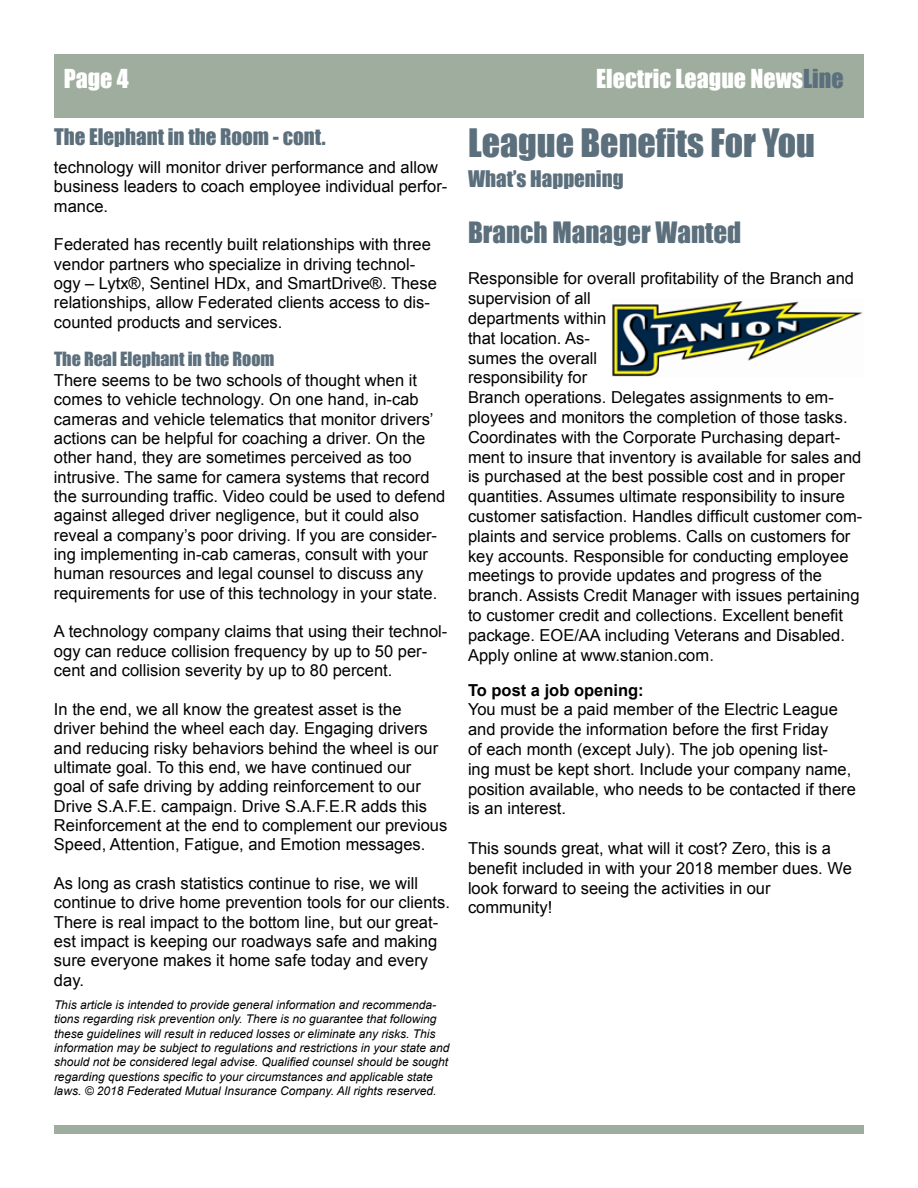
<style>
.page{position:relative;width:918px;height:1188px;background:#fff}
.page>*{position:absolute;margin:0;border:0;box-sizing:border-box;transform-origin:0 0}
.t1{font:36px "Impact";color:#5c6f7c}
.t2{font:27px "Impact";color:#5c6f7c}
.t3{font:24px "Impact";color:#fff}
.t4{font:21px "Impact";color:#5c6f7c}
.t5{font:18px "Impact";color:#5c6f7c}
.t6{font:16.5px/19.4px "Arial";color:#000}
.t7{font:700 16.5px "Arial";color:#000}
.t8{font:italic 12px/14.4px "Arial";color:#000}
.s1{color:#5c6f7c}
.s2{font-family:"Times"}
</style>
<div class="page">
<div style="left:54px;top:54px;width:810px;height:63px;background:#9fad9e"></div>
<div style="left:54px;top:1125px;width:810px;height:9px;background:#9fad9e"></div>
<img style="left:612px;top:301px;width:251px;height:76px">
<h3 class="t3" style="left:64px;top:59px;width:67px">Page 4</h3>
<h3 class="t3" style="left:596px;top:59px;width:249px">Electric League News<span class="s1">Line</span></h3>
<h1 class="t1" style="left:468px;top:115px;width:348px">League Benefits For You</h1>
<p class="t4" style="left:468px;top:162px;width:157px">What’s Happening</p>
<p class="t4" style="left:54px;top:120px;width:273px">The Elephant in the Room - cont.</p>
<p class="t6" style="left:54px;top:158px;width:395px">technology will monitor driver performance and allow business leaders to coach employee individual perfor&shy;mance.</p>
<p class="t6" style="left:54px;top:235px;width:384px">Federated has recently built relationships with three vendor partners who specialize in driving technol&shy;ogy – Lytx®, Sentinel HDx, and SmartDrive®. These relationships, allow Federated clients access to dis&shy;counted products and services.</p>
<p class="t5" style="left:54px;top:345px;width:222px">The Real Elephant in the Room</p>
<p class="t6" style="left:54px;top:371px;width:393px">There seems to be two schools of thought when it comes to vehicle technology. On one hand, in-cab cameras and vehicle telematics that monitor drivers’ actions can be helpful for coaching a driver. On the other hand, they are sometimes perceived as too intrusive. The same for camera systems that record the surrounding traffic. Video could be used to defend against alleged driver negligence, but it could also reveal a company’s poor driving. If you are consider&shy;ing implementing in-cab cameras, consult with your human resources and legal counsel to discuss any requirements for use of this technology in your state.</p>
<p class="t6" style="left:54px;top:622px;width:395px">A technology company claims that using their technol&shy;ogy can reduce collision frequency by up to 50 per&shy;cent and collision severity by up to 80 percent.</p>
<p class="t6" style="left:54px;top:700px;width:395px">In the end, we all know the greatest asset is the<br>driver behind the wheel each day. Engaging drivers and reducing risky behaviors behind the wheel is our ultimate goal. To this end, we have continued our<br>goal of safe driving by adding reinforcement to our Drive S.A.F.E. campaign. Drive S.A.F.E.R adds this Reinforcement at the end to complement our previous Speed, Attention, Fatigue, and Emotion messages.</p>
<p class="t6" style="left:54px;top:874px;width:397px">As long as crash statistics continue to rise, we will continue to drive home prevention tools for our clients.<br>There is real impact to the bottom line, but our great&shy;est impact is keeping our roadways safe and making sure everyone makes it home safe today and every day.</p>
<h2 class="t2" style="left:468px;top:212px;width:275px">Branch Manager Wanted</h2>
<p class="t6" style="left:468px;top:269px;width:396px;line-height:19.8px">Responsible for overall profitability of the Branch and supervision of all<br>departments within<br>that location. As-<br>sumes the overall<br>responsibility for<br>Branch operations. Delegates assignments to em&shy;ployees and monitors the completion of those tasks.<br>Coordinates with the Corporate Purchasing depart&shy;ment to insure that inventory is available for sales and is purchased at the best possible cost and in proper quantities. Assumes ultimate responsibility to insure customer satisfaction. Handles difficult customer com&shy;plaints and service problems. Calls on customers for key accounts. Responsible for conducting employee meetings to provide updates and progress of the branch. Assists Credit Manager with issues pertaining to customer credit and collections. Excellent benefit package. EOE/AA including Veterans and Disabled.<br>Apply online at www.stanion.com<span class="s2">.</span></p>
<p class="t7" style="left:468px;top:679px;width:177px">To post a job opening:</p>
<p class="t6" style="left:468px;top:700px;width:389px;line-height:19.8px">You must be a paid member of the Electric League and provide the information before the first Friday<br>of each month (except July). The job opening list-<br>ing must be kept short. Include your company name, position available, who needs to be contacted if there is an interest.</p>
<p class="t6" style="left:468px;top:839px;width:385px;line-height:19.8px">This sounds great, what will it cost? Zero, this is a benefit included in with your 2018 member dues. We look forward to seeing the activities in our community!</p>
<p class="t8" style="left:54px;top:998px;width:397px">This article is intended to provide general information and recommenda&shy;tions regarding risk prevention only. There is no guarantee that following these guidelines will result in reduced losses or eliminate any risks. This information may be subject to regulations and restrictions in your state and should not be considered legal advise. Qualified counsel should be sought regarding questions specific to your circumstances and applicable state laws. © 2018 Federated Mutual Insurance Company. All rights reserved.</p>
</div>
